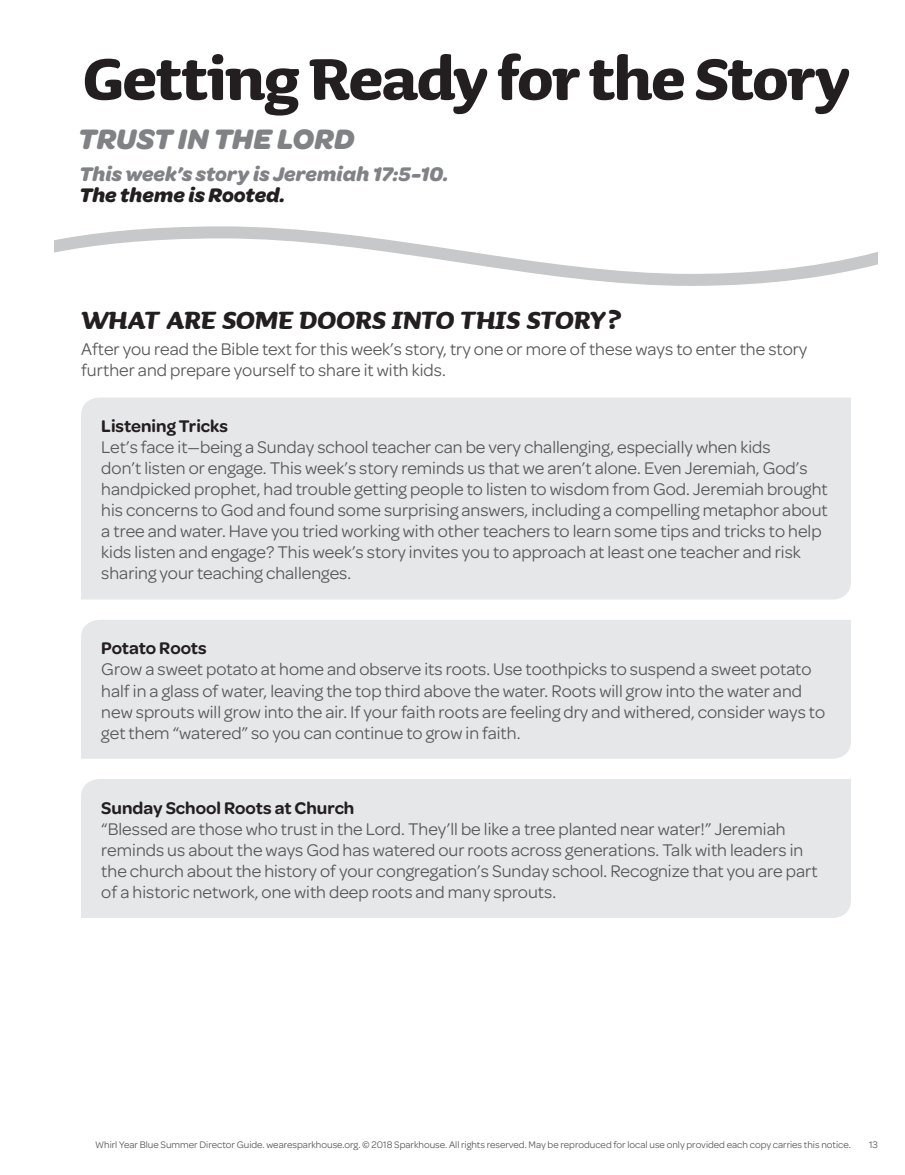
<style>
.page{position:relative;width:905px;height:1175px;background:#fff}
.page>*{position:absolute;margin:0;border:0;box-sizing:border-box;transform-origin:0 0}
.t1{font:700 75px "Sauna";letter-spacing:-.015em;color:#231f20}
.t2{font:italic 700 31.5px "Sauna";color:#231f20}
.t3{font:italic 700 30px "Omnes";letter-spacing:.005em;color:#808285}
.t4{font:italic 700 21px "Omnes";letter-spacing:.005em;color:#808285}
.t5{font:italic 700 21px "Omnes";color:#231f20}
.t6{font:18px/21px "Omnes";color:#57585a}
.t7{font:600 18px "Omnes";color:#231f20}
.t8{font:10.2px "Omnes";color:#57585a}
</style>
<div class="page">
<svg style="left:54px;top:226px;width:823px;height:60px"></svg>
<div style="left:81px;top:397px;width:769px;height:202px;background:#e6e7e9"></div>
<div style="left:81px;top:620px;width:769px;height:138px;background:#e6e7e9"></div>
<div style="left:81px;top:779px;width:769px;height:139px;background:#e6e7e9"></div>
<h1 class="t1" style="left:83px;top:31px;width:768px">Getting Ready for the Story</h1>
<h3 class="t3" style="left:78px;top:121px;width:278px">TRUST IN THE LORD</h3>
<p class="t4" style="left:79px;top:161px;width:371px">This week’s story is Jeremiah 17:5-10.</p>
<p class="t5" style="left:79px;top:182px;width:207px">The theme is Rooted.</p>
<h2 class="t2" style="left:81px;top:300px;width:540px">WHAT ARE SOME DOORS INTO THIS STORY?</h2>
<p class="t6" style="left:81px;top:339px;width:728px">After you read the Bible text for this week’s story, try one or more of these ways to enter the story further and prepare yourself to share it with kids.</p>
<p class="t7" style="left:101px;top:416px;width:128px">Listening Tricks</p>
<p class="t6" style="left:101px;top:437px;width:728px">Let’s face it—being a Sunday school teacher can be very challenging, especially when kids<br>don’t listen or engage. This week’s story reminds us that we aren’t alone. Even Jeremiah, God’s handpicked prophet, had trouble getting people to listen to wisdom from God. Jeremiah brought his concerns to God and found some surprising answers, including a compelling metaphor about a tree and water. Have you tried working with other teachers to learn some tips and tricks to help kids listen and engage? This week’s story invites you to approach at least one teacher and risk sharing your teaching challenges.</p>
<p class="t7" style="left:101px;top:638px;width:107px">Potato Roots</p>
<p class="t6" style="left:101px;top:659px;width:725px">Grow a sweet potato at home and observe its roots. Use toothpicks to suspend a sweet potato half in a glass of water, leaving the top third above the water. Roots will grow into the water and new sprouts will grow into the air. If your faith roots are feeling dry and withered, consider ways to get them “watered” so you can continue to grow in faith.</p>
<p class="t7" style="left:101px;top:797px;width:254px">Sunday School Roots at Church</p>
<p class="t6" style="left:101px;top:818px;width:718px">“Blessed are those who trust in the Lord. They’ll be like a tree planted near water!” Jeremiah reminds us about the ways God has watered our roots across generations. Talk with leaders in the church about the history of your congregation’s Sunday school. Recognize that you are part of a historic network, one with deep roots and many sprouts.</p>
<p class="t8" style="left:95px;top:1138px;width:757px">Whirl Year Blue Summer Director Guide. wearesparkhouse.org. © 2018 Sparkhouse. All rights reserved. May be reproduced for local use only provided each copy carries this notice.</p>
<p class="t8" style="left:869px;top:1138px;width:10px">13</p>
</div>
